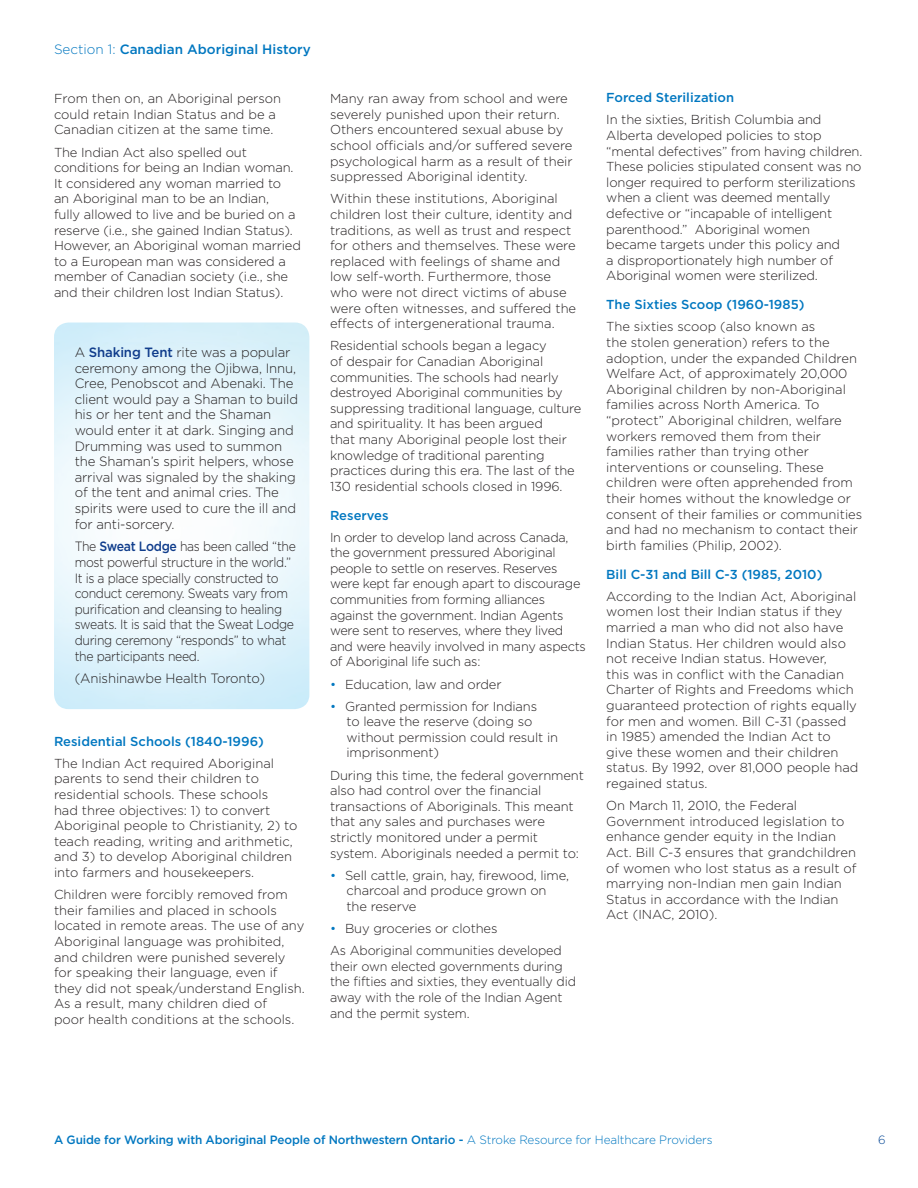
<style>
.page{position:relative;width:918px;height:1188px;background:#fff}
.page>*{position:absolute;margin:0;border:0;box-sizing:border-box;transform-origin:0 0}
.t1{font:300 13.5px/15.6px "Gotham";letter-spacing:-.01em;color:#231f20}
.t2{font:300 13.5px/15.6px "Gotham";letter-spacing:-.01em;color:#231f20;scale:.91 1}
.t3{font:500 13.5px "Gotham";color:#0077c0}
.t4{font:300 13.05px/15.6px "Gotham";letter-spacing:-.01em;color:#231f20}
.t5{font:500 13.05px "Gotham";color:#0077c0}
.t6{font:500 12px "Gotham";letter-spacing:-.01em;color:#0077c0}
.t7{font:300 12px "Gotham";color:#074896}
.s1{font-weight:300}
.s2{font-weight:500;color:#103d8c}
.s3{color:#0077c0}
</style>
<div class="page">
<p class="t3" style="left:54px;top:42px;width:258px"><span class="s1">Section 1:</span> Canadian Aboriginal History</p>
<p class="t4" style="left:54px;top:91px;width:229px">From then on, an Aboriginal person could retain Indian Status and be a<br>Canadian citizen at the same time.</p>
<p class="t4" style="left:54px;top:144px;width:249px">The Indian Act also spelled out conditions for being an Indian woman.<br>It considered any woman married to<br>an Aboriginal man to be an Indian,<br>fully allowed to live and be buried on a reserve (i.e., she gained Indian Status).<br>However, an Aboriginal woman married to a European man was considered a member of Canadian society (i.e., she and their children lost Indian Status).</p>
<p class="t1" style="left:75px;top:344px;width:225px">A <span class="s2">Shaking Tent</span> rite was a popular ceremony among the Ojibwa, Innu,<br>Cree, Penobscot and Abenaki. The client would pay a Shaman to build his or her tent and the Shaman would enter it at dark. Singing and<br>Drumming was used to summon the Shaman’s spirit helpers, whose arrival was signaled by the shaking of the tent and animal cries. The spirits were used to cure the ill and for anti-sorcery.</p>
<p class="t2" style="left:75px;top:538px;width:245px">The <span class="s2">Sweat Lodge</span> has been called “the most powerful structure in the world.” It is a place specially constructed to conduct ceremony. Sweats vary from purification and cleansing to healing sweats. It is said that the Sweat Lodge during ceremony “responds” to what the participants need.</p>
<p class="t1" style="left:75px;top:670px;width:192px">(Anishinawbe Health Toronto)</p>
<p class="t5" style="left:54px;top:734px;width:211px">Residential Schools (1840-1996)</p>
<p class="t4" style="left:54px;top:755px;width:245px">The Indian Act required Aboriginal parents to send their children to residential schools. These schools<br>had three objectives: 1) to convert Aboriginal people to Christianity, 2) to teach reading, writing and arithmetic, and 3) to develop Aboriginal children into farmers and housekeepers.</p>
<p class="t4" style="left:54px;top:886px;width:252px">Children were forcibly removed from their families and placed in schools located in remote areas. The use of any Aboriginal language was prohibited, and children were punished severely for speaking their language, even if they did not speak/understand English.<br>As a result, many children died of<br>poor health conditions at the schools.</p>
<p class="t4" style="left:330px;top:91px;width:244px">Many ran away from school and were severely punished upon their return.<br>Others encountered sexual abuse by school officials and/or suffered severe psychological harm as a result of their suppressed Aboriginal identity.</p>
<p class="t4" style="left:330px;top:191px;width:248px">Within these institutions, Aboriginal children lost their culture, identity and traditions, as well as trust and respect for others and themselves. These were replaced with feelings of shame and low self-worth. Furthermore, those who were not direct victims of abuse were often witnesses, and suffered the effects of intergenerational trauma.</p>
<p class="t4" style="left:330px;top:338px;width:253px">Residential schools began a legacy<br>of despair for Canadian Aboriginal communities. The schools had nearly destroyed Aboriginal communities by suppressing traditional language, culture and spirituality. It has been argued<br>that many Aboriginal people lost their knowledge of traditional parenting practices during this era. The last of the 130 residential schools closed in 1996.</p>
<p class="t5" style="left:330px;top:508px;width:60px">Reserves</p>
<p class="t4" style="left:330px;top:529px;width:257px">In order to develop land across Canada, the government pressured Aboriginal people to settle on reserves. Reserves were kept far enough apart to discourage communities from forming alliances against the government. Indian Agents were sent to reserves, where they lived and were heavily involved in many aspects of Aboriginal life such as:</p>
<p class="t4" style="left:330px;top:676px;width:173px"><span class="s3">•</span> Education, law and order</p>
<p class="t4" style="left:347px;top:698px;width:213px;text-indent:-16px"><span class="s3">•</span> Granted permission for Indians<br>to leave the reserve (doing so without permission could result in imprisonment)</p>
<p class="t4" style="left:330px;top:767px;width:255px">During this time, the federal government also had control over the financial transactions of Aboriginals. This meant that any sales and purchases were strictly monitored under a permit system. Aboriginals needed a permit to:</p>
<p class="t4" style="left:347px;top:867px;width:224px;text-indent:-16px"><span class="s3">•</span> Sell cattle, grain, hay, firewood, lime, charcoal and produce grown on the reserve</p>
<p class="t4" style="left:330px;top:920px;width:169px"><span class="s3">•</span> Buy groceries or clothes</p>
<p class="t4" style="left:330px;top:942px;width:248px">As Aboriginal communities developed their own elected governments during the fifties and sixties, they eventually did away with the role of the Indian Agent and the permit system.</p>
<p class="t5" style="left:606px;top:90px;width:129px">Forced Sterilization</p>
<p class="t4" style="left:606px;top:112px;width:258px">In the sixties, British Columbia and Alberta developed policies to stop “mental defectives” from having children.<br>These policies stipulated consent was no longer required to perform sterilizations when a client was deemed mentally defective or “incapable of intelligent parenthood.” Aboriginal women became targets under this policy and<br>a disproportionately high number of Aboriginal women were sterilized.</p>
<p class="t5" style="left:606px;top:297px;width:200px">The Sixties Scoop (1960-1985)</p>
<p class="t4" style="left:606px;top:319px;width:258px">The sixties scoop (also known as<br>the stolen generation) refers to the adoption, under the expanded Children Welfare Act, of approximately 20,000<br>Aboriginal children by non-Aboriginal families across North America. To “protect” Aboriginal children, welfare workers removed them from their families rather than trying other interventions or counseling. These children were often apprehended from their homes without the knowledge or consent of their families or communities and had no mechanism to contact their birth families (Philip, 2002).</p>
<p class="t5" style="left:606px;top:567px;width:218px">Bill C-31 and Bill C-3 (1985, 2010)</p>
<p class="t4" style="left:606px;top:588px;width:254px">According to the Indian Act, Aboriginal women lost their Indian status if they married a man who did not also have Indian Status. Her children would also not receive Indian status. However,<br>this was in conflict with the Canadian Charter of Rights and Freedoms which guaranteed protection of rights equally for men and women. Bill C-31 (passed in 1985) amended the Indian Act to give these women and their children status. By 1992, over 81,000 people had regained status.</p>
<p class="t4" style="left:606px;top:797px;width:252px">On March 11, 2010, the Federal Government introduced legislation to enhance gender equity in the Indian Act. Bill C-3 ensures that grandchildren of women who lost status as a result of marrying non-Indian men gain Indian Status in accordance with the Indian Act (INAC, 2010).</p>
<p class="t6" style="left:54px;top:1133px;width:660px">A Guide for Working with Aboriginal People of Northwestern Ontario - <span class="s1">A Stroke Resource for Healthcare Providers</span></p>
<p class="t7" style="left:878px;top:1132px;width:9px">6</p>
</div>
